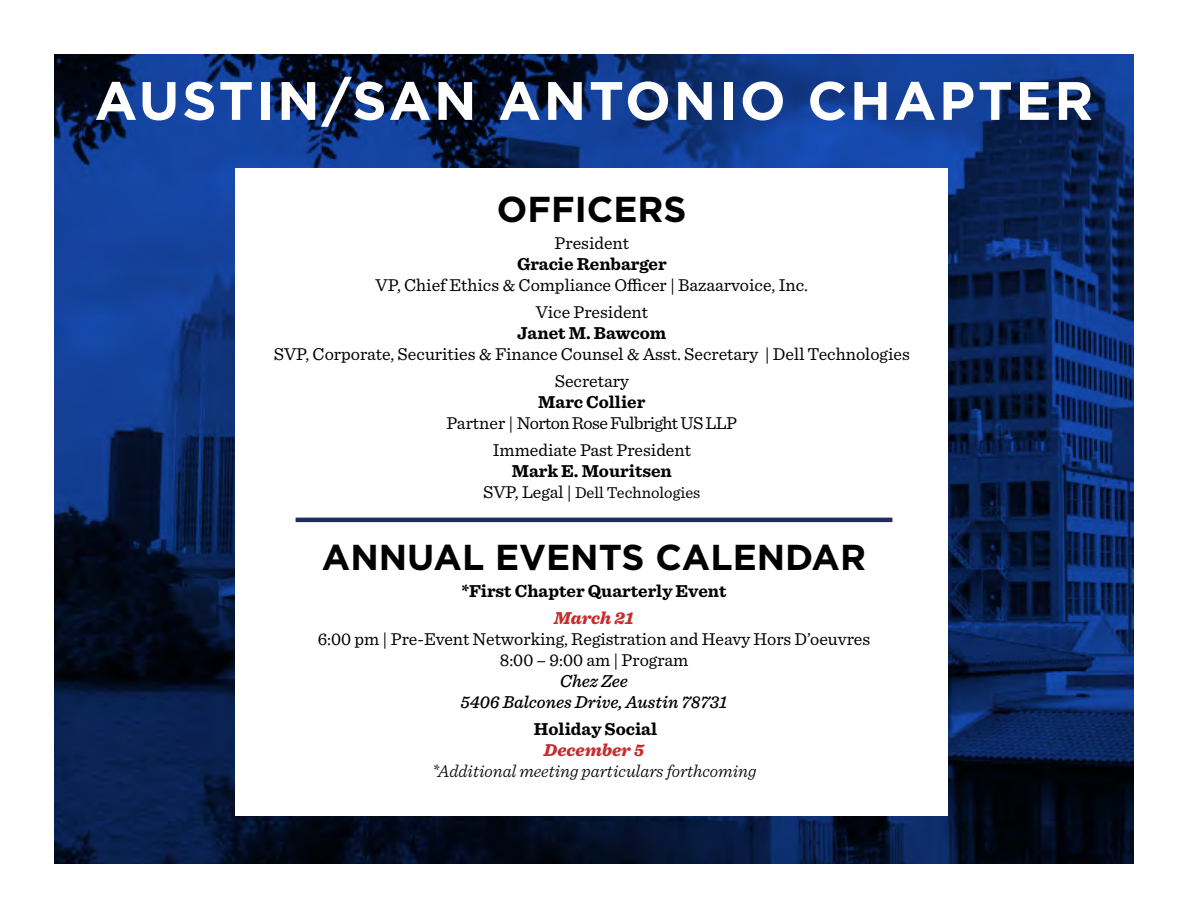
<style>
.page{position:relative;width:1188px;height:918px;background:#fff}
.page>*{position:absolute;margin:0;border:0;box-sizing:border-box;transform-origin:0 0}
.t1{font:700 54px "Gotham";letter-spacing:.05em;color:#fff}
.t2{font:700 36px "Gotham";color:#000101}
.t3{font:18px/27px "Sentinel";color:#000101;text-align:center}
.t4{font:700 18px "Sentinel";color:#000101}
.t5{font:italic 300 18px "Sentinel";color:#000101}
.t6{font:italic 500 18px/21px "Sentinel";color:#000101;text-align:center}
.t7{font:italic 900 18px "Sentinel";color:#c42d2d}
.t8{font:16.5px "Sentinel";color:#000}
.s1{font-size:18px;color:#000101}
</style>
<div class="page">
<img style="left:54px;top:54px;width:1080px;height:810px">
<div style="left:235px;top:168px;width:713px;height:648px;background:#fff"></div>
<hr style="left:296px;top:518px;width:596px;height:4px;background:#202e5f">
<h1 class="t1" style="left:95px;top:65px;width:1000px">AUSTIN/SAN ANTONIO CHAPTER</h1>
<h2 class="t2" style="left:497px;top:186px;width:191px">OFFICERS</h2>
<p class="t3" style="left:555px;top:229px;width:76px">President</p>
<p class="t4" style="left:517px;top:250px;width:151px">Gracie Renbarger</p>
<p class="t3" style="left:376px;top:271px;width:434px">VP, Chief Ethics &amp; Compliance Officer | Bazaarvoice, Inc.<br>Vice President</p>
<p class="t4" style="left:517px;top:319px;width:151px">Janet M. Bawcom</p>
<p class="t3" style="left:274px;top:340px;width:637px">SVP, Corporate, Securities &amp; Finance Counsel &amp; Asst. Secretary | Dell Technologies<br>Secretary</p>
<p class="t4" style="left:538px;top:388px;width:109px">Marc Collier</p>
<p class="t3" style="left:447px;top:409px;width:292px">Partner | Norton Rose Fulbright US LLP<br>Immediate Past President</p>
<p class="t4" style="left:512px;top:457px;width:162px">Mark E. Mouritsen</p>
<p class="t8" style="left:483px;top:481px;width:219px"><span class="s1">SVP, Legal |</span> Dell Technologies</p>
<h2 class="t2" style="left:322px;top:533px;width:546px">ANNUAL EVENTS CALENDAR</h2>
<p class="t4" style="left:461px;top:577px;width:267px">*First Chapter Quarterly Event</p>
<p class="t7" style="left:554px;top:604px;width:81px">March 21</p>
<p class="t3" style="left:318px;top:627px;width:554px;line-height:21px">6:00 pm | Pre-Event Networking, Registration and Heavy Hors D’oeuvres<br>8:00 – 9:00 am | Program</p>
<p class="t6" style="left:460px;top:670px;width:269px">Chez Zee<br>5406 Balcones Drive, Austin 78731</p>
<p class="t4" style="left:534px;top:715px;width:125px">Holiday Social</p>
<p class="t7" style="left:544px;top:736px;width:102px">December 5</p>
<p class="t5" style="left:431px;top:758px;width:326px">*Additional meeting particulars forthcoming</p>
</div>
